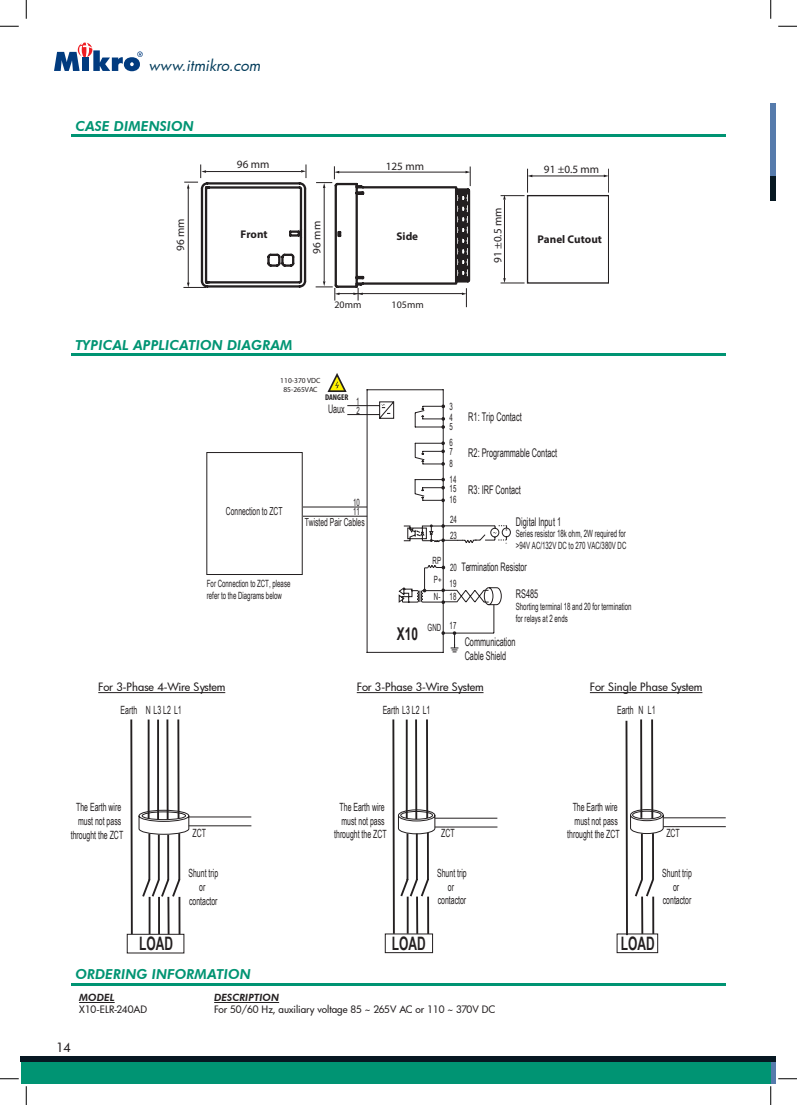
<style>
.page{position:relative;width:797px;height:1105px;background:#fff}
.page>*{position:absolute;margin:0;border:0;box-sizing:border-box;transform-origin:0 0}
.t1{font:700 18.5px "Arial Narrow";color:#231f20;scale:.79 1}
.t2{font:700 17.62px "Arial";color:#231f20;scale:.67 1}
.t3{font:italic 15px "Futura";color:#033c5b}
.t4{font:italic 800 13.75px "Futura BT";color:#009473}
.t5{font:500 12.5px "Futura";color:#231f20}
.t6{font:12px/14.4px "Arial Narrow";color:#231f20;scale:.75 1}
.t7{font:11.75px "Arial Narrow";color:#231f20;scale:.75 1}
.t8{font:11.38px/13.6px "Arial Narrow";color:#231f20;text-align:center;scale:.75 1}
.t9{font:500 11.25px "Futura";color:#231f20}
.t10{font:11.12px "Myriad Pro";color:#231f20}
.t11{font:700 11.12px "Myriad Pro";color:#231f20}
.t12{font:11px "Arial Narrow";color:#231f20;scale:.74 1}
.t13{font:10px/12px "Arial Narrow";color:#231f20;scale:.75 1}
.t14{font:500 10px "Futura";letter-spacing:-.005em;color:#231f20}
.t15{font:10px/9.1px "Arial Narrow";color:#231f20;scale:.74 1}
.t16{font:italic 800 10px "Futura BT";color:#231f20}
.t17{font:10px "Myriad Pro";color:#231f20}
.t18{font:700 condensed 8.25px "Myriad Pro";color:#231f20}
.t19{font:7.5px/9px "Myriad Pro";color:#231f20;text-align:center}
.t20{font:3.75px "Arial Narrow";color:#231f20;scale:.93 1}
</style>
<div class="page">
<svg style="left:54px;top:43px;width:89px;height:28px"></svg>
<div style="left:770px;top:103px;width:6px;height:97px;background:#071822"></div>
<div style="left:770px;top:103px;width:6px;height:72px;background:#567bac"></div>
<hr style="left:71px;top:983px;width:654px;height:3px;background:#009473">
<hr style="left:71px;top:134px;width:654px;height:2px;background:#009473">
<hr style="left:71px;top:353px;width:654px;height:3px;background:#009473">
<hr style="left:79px;top:1002px;width:36px;height:1px;background:#231f20">
<hr style="left:214px;top:1002px;width:65px;height:1px;background:#231f20">
<svg style="left:770px;top:1062px;width:6px;height:22px"></svg>
<div style="left:21px;top:1056px;width:749px;height:28px;background:#009473"></div>
<div style="left:21px;top:1056px;width:755px;height:6px;background:#071822"></div>
<hr style="left:357px;top:692px;width:126px;height:1px;background:#231f20">
<hr style="left:98px;top:692px;width:127px;height:1px;background:#231f20">
<hr style="left:590px;top:692px;width:112px;height:1px;background:#231f20">
<hr style="left:443px;top:389px;width:1px;height:264px;background:#231f20">
<hr style="left:366px;top:652px;width:77px;height:1px;background:#231f20">
<hr style="left:366px;top:389px;width:1px;height:264px;background:#231f20">
<hr style="left:366px;top:389px;width:77px;height:1px;background:#231f20">
<svg style="left:347px;top:400px;width:48px;height:20px"></svg>
<svg style="left:414px;top:404px;width:31px;height:25px"></svg>
<hr style="left:302px;top:506px;width:65px;height:1px;background:#231f20">
<hr style="left:302px;top:516px;width:65px;height:1px;background:#231f20">
<svg style="left:414px;top:441px;width:31px;height:25px"></svg>
<svg style="left:414px;top:478px;width:31px;height:24px"></svg>
<svg style="left:398px;top:524px;width:113px;height:128px"></svg>
<div style="left:206px;top:452px;width:97px;height:123px;border:1px solid #231f20"></div>
<hr style="left:189px;top:816px;width:62px;height:1px;background:#231f20">
<hr style="left:189px;top:825px;width:62px;height:1px;background:#231f20">
<svg style="left:129px;top:719px;width:60px;height:217px"></svg>
<div style="left:385px;top:933px;width:48px;height:20px;border:1px solid #231f20"></div>
<svg style="left:391px;top:719px;width:44px;height:217px"></svg>
<hr style="left:435px;top:818px;width:62px;height:1px;background:#231f20">
<hr style="left:435px;top:826px;width:62px;height:1px;background:#231f20">
<div style="left:616px;top:933px;width:42px;height:20px;border:1px solid #231f20"></div>
<svg style="left:624px;top:719px;width:40px;height:218px"></svg>
<hr style="left:663px;top:817px;width:62px;height:1px;background:#231f20">
<hr style="left:663px;top:826px;width:62px;height:1px;background:#231f20">
<svg style="left:327px;top:373px;width:20px;height:19px"></svg>
<svg style="left:500px;top:169px;width:109px;height:115px"></svg>
<svg style="left:183px;top:164px;width:288px;height:143px"></svg>
<svg style="left:0;top:25px;width:19px;height:2px"></svg>
<svg style="left:778px;top:25px;width:19px;height:2px"></svg>
<svg style="left:0;top:1078px;width:19px;height:1px"></svg>
<svg style="left:778px;top:1078px;width:19px;height:1px"></svg>
<svg style="left:25px;top:0;width:2px;height:19px"></svg>
<svg style="left:25px;top:1086px;width:2px;height:19px"></svg>
<svg style="left:770px;top:0;width:1px;height:19px"></svg>
<svg style="left:770px;top:1086px;width:1px;height:19px"></svg>
<h3 class="t3" style="left:148px;top:56px;width:113px">www.itmikro.com</h3>
<p class="t4" style="left:75px;top:118px;width:120px">CASE DIMENSION</p>
<p class="t10" style="left:237px;top:158px;width:34px">96 mm</p>
<p class="t10" style="left:174px;top:251px;width:34px;rotate:-90deg">96 mm</p>
<p class="t11" style="left:240px;top:227px;width:29px">Front</p>
<p class="t4" style="left:75px;top:337px;width:219px">TYPICAL APPLICATION DIAGRAM</p>
<p class="t10" style="left:386px;top:159px;width:40px">125 mm</p>
<p class="t10" style="left:544px;top:162px;width:57px">91 ±0.5 mm</p>
<p class="t10" style="left:491px;top:263px;width:57px;rotate:-90deg">91 ±0.5 mm</p>
<p class="t10" style="left:310px;top:254px;width:34px;rotate:-90deg">96 mm</p>
<p class="t11" style="left:396px;top:229px;width:23px">Side</p>
<p class="t11" style="left:537px;top:232px;width:66px">Panel Cutout</p>
<p class="t17" style="left:334px;top:299px;width:28px">20mm</p>
<p class="t17" style="left:391px;top:299px;width:34px">105mm</p>
<p class="t19" style="left:280px;top:376px;width:42px">110-370 VDC<br>85-265VAC</p>
<p class="t18" style="left:325px;top:392px;width:25px">DANGER</p>
<p class="t7" style="left:328px;top:400px;width:24px">Uaux</p>
<p class="t15" style="left:356px;top:396px;width:6px">1<br>2</p>
<p class="t12" style="left:226px;top:503px;width:78px">Connection to ZCT</p>
<p class="t15" style="left:353px;top:497px;width:11px">10<br>11</p>
<p class="t12" style="left:305px;top:514px;width:82px">Twisted Pair Cables</p>
<p class="t13" style="left:207px;top:577px;width:113px">For Connection to ZCT, please refer to the Diagrams below</p>
<h2 class="t2" style="left:397px;top:622px;width:33px">X10</h2>
<p class="t13" style="left:432px;top:554px;width:13px">RP</p>
<p class="t13" style="left:434px;top:571px;width:12px;line-height:17.1px">P+<br>N-</p>
<p class="t13" style="left:427px;top:621px;width:20px">GND</p>
<p class="t15" style="left:449px;top:400px;width:6px;line-height:11.5px">3<br>4</p>
<p class="t15" style="left:449px;top:418px;width:6px;line-height:15.9px">5<br>6</p>
<p class="t15" style="left:449px;top:446px;width:6px;line-height:11.6px">7<br>8</p>
<p class="t15" style="left:449px;top:474px;width:11px">14<br>15</p>
<p class="t15" style="left:449px;top:489px;width:11px;line-height:20.1px">16<br>24</p>
<p class="t15" style="left:450px;top:530px;width:11px">23</p>
<p class="t15" style="left:449px;top:558px;width:11px;line-height:16.9px">20<br>19</p>
<p class="t15" style="left:449px;top:592px;width:11px">18</p>
<p class="t15" style="left:449px;top:621px;width:11px">17</p>
<p class="t6" style="left:468px;top:409px;width:73px">R1: Trip Contact</p>
<p class="t6" style="left:468px;top:445px;width:120px">R2: Programmable Contact</p>
<p class="t6" style="left:468px;top:482px;width:72px">R3: IRF Contact</p>
<p class="t6" style="left:516px;top:514px;width:62px">Digital Input 1</p>
<p class="t13" style="left:516px;top:527px;width:149px">Series resistor 18k ohm, 2W required for &gt;94V AC/132V DC to 270 VAC/380V DC</p>
<p class="t20" style="left:507px;top:546px;width:3px;rotate:-180deg">+</p>
<p class="t7" style="left:461px;top:558px;width:89px">Termination Resistor</p>
<p class="t6" style="left:516px;top:586px;width:31px">RS485</p>
<p class="t13" style="left:516px;top:600px;width:156px">Shorting terminal 18 and 20 for termination for relays at 2 ends</p>
<p class="t6" style="left:464px;top:634px;width:70px">Communication<br>Cable Shield</p>
<p class="t9" style="left:98px;top:679px;width:129px">For 3-Phase 4-Wire System</p>
<p class="t9" style="left:357px;top:679px;width:129px">For 3-Phase 3-Wire System</p>
<p class="t9" style="left:590px;top:679px;width:114px">For Single Phase System</p>
<p class="t8" style="left:121px;top:702px;width:83px">Earth N L3 L2 L1</p>
<p class="t8" style="left:382px;top:702px;width:65px">Earth L3 L2 L1</p>
<p class="t8" style="left:617px;top:702px;width:53px">Earth N L1</p>
<p class="t8" style="left:71px;top:800px;width:71px">The Earth wire must not pass throught the ZCT</p>
<p class="t8" style="left:193px;top:826px;width:19px">ZCT</p>
<p class="t8" style="left:334px;top:800px;width:71px">The Earth wire must not pass throught the ZCT</p>
<p class="t8" style="left:441px;top:826px;width:19px">ZCT</p>
<p class="t8" style="left:567px;top:800px;width:71px">The Earth wire must not pass throught the ZCT</p>
<p class="t8" style="left:666px;top:826px;width:19px">ZCT</p>
<p class="t8" style="left:188px;top:866px;width:41px">Shunt trip or contactor</p>
<p class="t8" style="left:437px;top:866px;width:41px">Shunt trip or contactor</p>
<p class="t8" style="left:662px;top:866px;width:41px">Shunt trip or contactor</p>
<h1 class="t1" style="left:139px;top:929px;width:44px">LOAD</h1>
<h1 class="t1" style="left:392px;top:929px;width:44px">LOAD</h1>
<h1 class="t1" style="left:621px;top:929px;width:44px">LOAD</h1>
<p class="t4" style="left:75px;top:965px;width:177px">ORDERING INFORMATION</p>
<p class="t16" style="left:79px;top:992px;width:37px">MODEL</p>
<p class="t16" style="left:214px;top:992px;width:66px">DESCRIPTION</p>
<p class="t14" style="left:79px;top:1002px;width:70px">X10-ELR-240AD</p>
<p class="t14" style="left:214px;top:1002px;width:282px">For 50/60 Hz, auxiliary voltage 85 ~ 265V AC or 110 ~ 370V DC</p>
<p class="t5" style="left:56px;top:1039px;width:16px">14</p>
</div>
